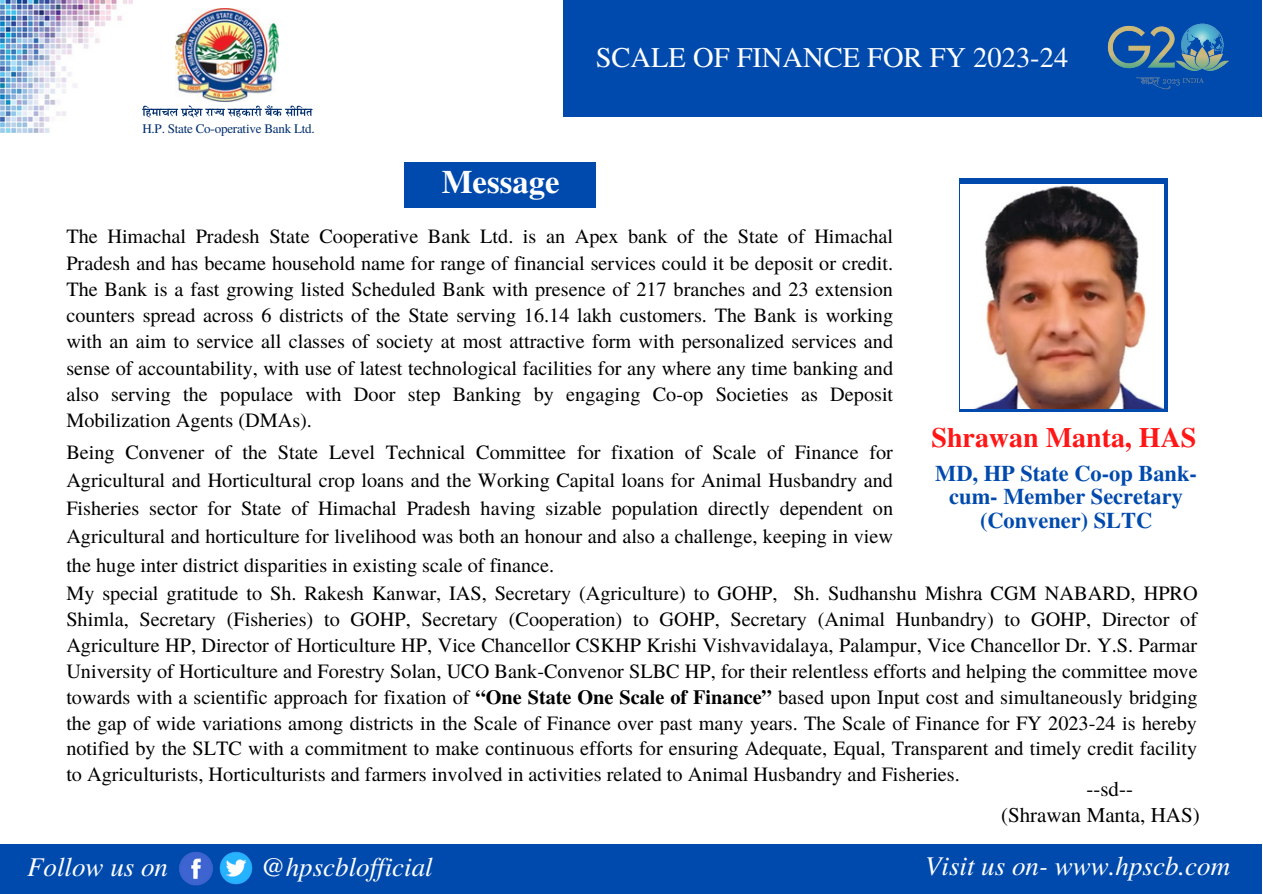
<style>
.page{position:relative;width:1263px;height:894px;background:#fff}
.page>*{position:absolute;margin:0;border:0;box-sizing:border-box;transform-origin:0 0}
.t1{font:700 32.7px "Te X Gyre Termes";color:#fff}
.t2{font:28.5px "Te X Gyre Termes";color:#fff}
.t3{font:700 28.05px "Te X Gyre Termes";color:#ff1616}
.t4{font:italic 27px "Te X Gyre Termes";color:#fff}
.t5{font:700 22.35px/23.5px "Te X Gyre Termes";color:#004aad;text-align:center}
.t6{font:21px/26px "Te X Gyre Termes";color:#000}
.t7{font:20.25px/26.2px "Te X Gyre Termes";color:#000;text-align:justify}
.t8{font:13.05px "Te X Gyre Termes";letter-spacing:-.015em;color:#002e6e}
.s1{font-weight:700}
</style>
<div class="page">
<img style="left:0;top:0;width:132px;height:132px">
<img style="left:176px;top:9px;width:103px;height:92px">
<svg style="left:142px;top:105px;width:171px;height:12px"></svg>
<div style="left:563px;top:0;width:699px;height:117px;background:#004aad"></div>
<img style="left:1107px;top:23px;width:122px;height:67px">
<svg style="left:959px;top:178px;width:209px;height:233px;fill:#004aad"></svg>
<img style="left:961px;top:185px;width:202px;height:223px">
<div style="left:404px;top:162px;width:192px;height:45px;background:#004aad"></div>
<div style="left:0;top:844px;width:1262px;height:49px;background:#004aad"></div>
<img style="left:219px;top:852px;width:34px;height:33px">
<img style="left:179px;top:852px;width:34px;height:34px">
<p class="t8" style="left:142px;top:119px;width:174px">H.P. State Co-operative Bank Ltd.</p>
<h2 class="t2" style="left:596px;top:37px;width:474px">SCALE OF FINANCE FOR FY 2023-24</h2>
<h1 class="t1" style="left:442px;top:157px;width:119px">Message</h1>
<p class="t7" style="left:66px;top:222px;width:828px">The Himachal Pradesh State Cooperative Bank Ltd. is an Apex bank of the State of Himachal Pradesh and has became household name for range of financial services could it be deposit or credit.<br>The Bank is a fast growing listed Scheduled Bank with presence of 217 branches and 23 extension counters spread across 6 districts of the State serving 16.14 lakh customers. The Bank is working with an aim to service all classes of society at most attractive form with personalized services and sense of accountability, with use of latest technological facilities for any where any time banking and also serving the populace with Door step Banking by engaging Co-op Societies as Deposit Mobilization Agents (DMAs).</p>
<p class="t7" style="left:66px;top:437px;width:828px;line-height:28px">Being Convener of the State Level Technical Committee for fixation of Scale of Finance for Agricultural and Horticultural crop loans and the Working Capital loans for Animal Husbandry and Fisheries sector for State of Himachal Pradesh having sizable population directly dependent on Agricultural and horticulture for livelihood was both an honour and also a challenge, keeping in view the huge inter district disparities in existing scale of finance.</p>
<h3 class="t3" style="left:931px;top:415px;width:267px">Shrawan Manta, HAS</h3>
<p class="t5" style="left:935px;top:460px;width:263px">MD, HP State Co-op Bank&shy;cum- Member Secretary (Convener) SLTC</p>
<p class="t7" style="left:66px;top:579px;width:1133px;line-height:25.8px">My special gratitude to Sh. Rakesh Kanwar, IAS, Secretary (Agriculture) to GOHP, Sh. Sudhanshu Mishra CGM NABARD, HPRO Shimla, Secretary (Fisheries) to GOHP, Secretary (Cooperation) to GOHP, Secretary (Animal Hunbandry) to GOHP, Director of Agriculture HP, Director of Horticulture HP, Vice Chancellor CSKHP Krishi Vishvavidalaya, Palampur, Vice Chancellor Dr. Y.S. Parmar University of Horticulture and Forestry Solan, UCO Bank-Convenor SLBC HP, for their relentless efforts and helping the committee move towards with a scientific approach for fixation of <span class="s1">“One State One Scale of Finance”</span> based upon Input cost and simultaneously bridging the gap of wide variations among districts in the Scale of Finance over past many years. The Scale of Finance for FY 2023-24 is hereby notified by the SLTC with a commitment to make continuous efforts for ensuring Adequate, Equal, Transparent and timely credit facility to Agriculturists, Horticulturists and farmers involved in activities related to Animal Husbandry and Fisheries.</p>
<p class="t6" style="left:1001px;top:774px;width:200px;text-indent:85px">--sd-- (Shrawan Manta, HAS)</p>
<h3 class="t4" style="left:27px;top:847px;width:142px">Follow us on</h3>
<h3 class="t4" style="left:261px;top:847px;width:173px">@hpscblof icial</h3>
<h3 class="t4" style="left:925px;top:845px;width:307px">Visit us on- www.hpscb.com</h3>
</div>
